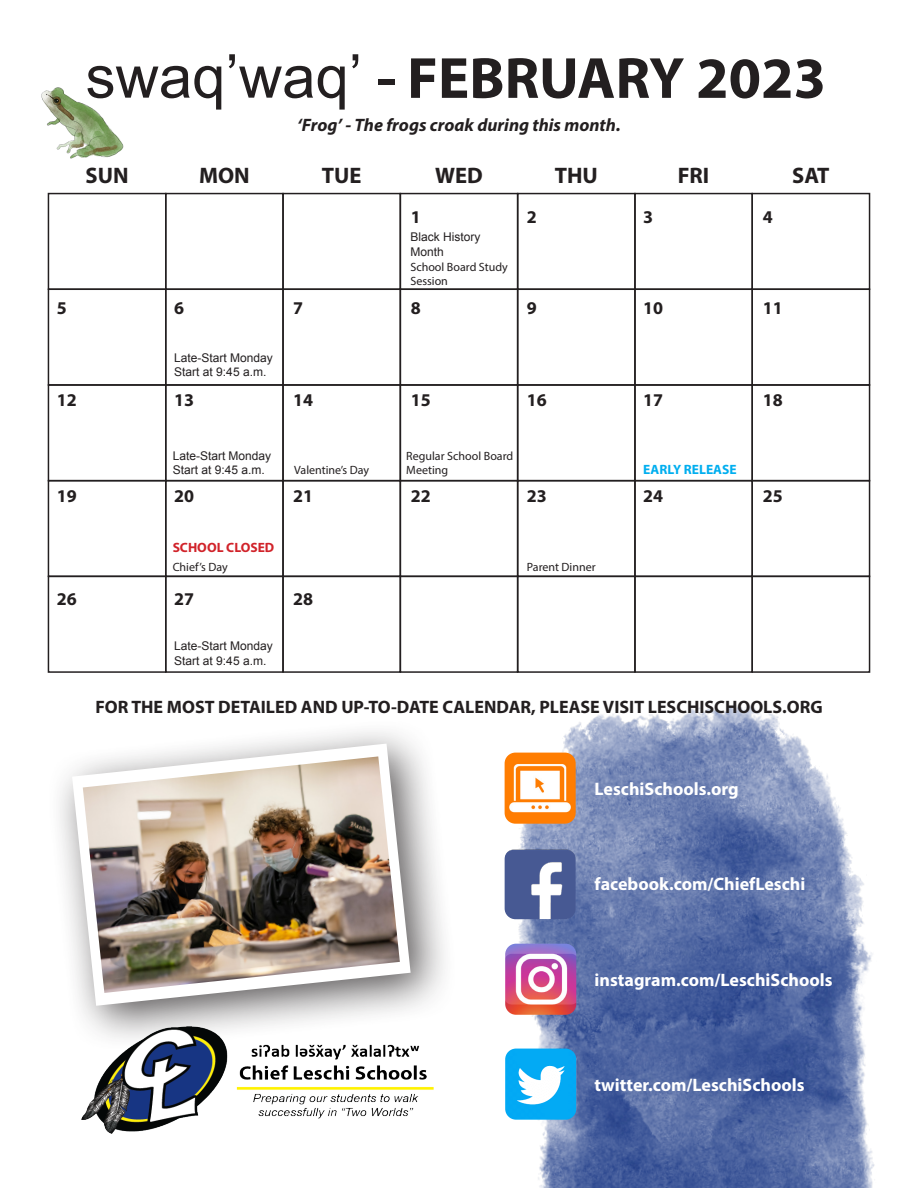
<style>
.page{position:relative;width:918px;height:1188px;background:#fff}
.page>*{position:absolute;margin:0;border:0;box-sizing:border-box;transform-origin:0 0}
.t1{font:700 58.5px "Myriad Pro";color:#231f20}
.t2{font:700 22.5px "Myriad Pro";color:#231f20}
.t3{font:700 18px "Myriad Pro";color:#231f20}
.t4{font:700 18px "Myriad Pro";color:#fff}
.t5{font:italic 700 18px "Myriad Pro";color:#231f20}
.t6{font:700 13.5px "Myriad Pro";color:#d1232a}
.t7{font:700 13.5px "Myriad Pro";color:#00aeef}
.t8{font:12px/14.4px "Arial";color:#231f20}
.t9{font:12px/14.4px "Myriad Pro";color:#231f20}
.s1{font-family:"Arial";font-weight:400;font-size:60px}
</style>
<div class="page">
<img style="left:504px;top:704px;width:371px;height:484px">
<div style="left:47px;top:718px;width:410px;height:334px;background:#231f20;opacity:.75"></div>
<svg style="left:72px;top:744px;width:339px;height:262px"></svg>
<img style="left:83px;top:756px;width:317px;height:237px">
<img style="left:505px;top:753px;width:71px;height:71px">
<img style="left:505px;top:1049px;width:71px;height:71px">
<img style="left:505px;top:944px;width:71px;height:71px">
<img style="left:505px;top:848px;width:71px;height:71px">
<img style="left:81px;top:1027px;width:353px;height:107px">
<div style="left:48px;top:193px;width:118px;height:97px;border:2px solid #231f20"></div>
<div style="left:165px;top:193px;width:119px;height:97px;border:2px solid #231f20"></div>
<div style="left:282px;top:193px;width:119px;height:97px;border:2px solid #231f20"></div>
<div style="left:400px;top:193px;width:118px;height:97px;border:2px solid #231f20"></div>
<div style="left:517px;top:193px;width:119px;height:97px;border:2px solid #231f20"></div>
<div style="left:634px;top:193px;width:119px;height:97px;border:2px solid #231f20"></div>
<div style="left:752px;top:193px;width:118px;height:97px;border:2px solid #231f20"></div>
<div style="left:48px;top:289px;width:118px;height:97px;border:2px solid #231f20"></div>
<div style="left:48px;top:384px;width:118px;height:97px;border:2px solid #231f20"></div>
<div style="left:48px;top:480px;width:118px;height:97px;border:2px solid #231f20"></div>
<div style="left:165px;top:289px;width:119px;height:97px;border:2px solid #231f20"></div>
<div style="left:282px;top:289px;width:119px;height:97px;border:2px solid #231f20"></div>
<div style="left:400px;top:289px;width:118px;height:97px;border:2px solid #231f20"></div>
<div style="left:517px;top:289px;width:119px;height:97px;border:2px solid #231f20"></div>
<div style="left:634px;top:289px;width:119px;height:97px;border:2px solid #231f20"></div>
<div style="left:752px;top:289px;width:118px;height:97px;border:2px solid #231f20"></div>
<div style="left:165px;top:384px;width:119px;height:97px;border:2px solid #231f20"></div>
<div style="left:282px;top:384px;width:119px;height:97px;border:2px solid #231f20"></div>
<div style="left:400px;top:384px;width:118px;height:97px;border:2px solid #231f20"></div>
<div style="left:517px;top:384px;width:119px;height:97px;border:2px solid #231f20"></div>
<div style="left:634px;top:384px;width:119px;height:97px;border:2px solid #231f20"></div>
<div style="left:752px;top:384px;width:118px;height:97px;border:2px solid #231f20"></div>
<div style="left:165px;top:480px;width:119px;height:97px;border:2px solid #231f20"></div>
<div style="left:282px;top:480px;width:119px;height:97px;border:2px solid #231f20"></div>
<div style="left:400px;top:480px;width:118px;height:97px;border:2px solid #231f20"></div>
<div style="left:517px;top:480px;width:119px;height:97px;border:2px solid #231f20"></div>
<div style="left:634px;top:480px;width:119px;height:97px;border:2px solid #231f20"></div>
<div style="left:752px;top:480px;width:118px;height:97px;border:2px solid #231f20"></div>
<div style="left:48px;top:576px;width:118px;height:97px;border:2px solid #231f20"></div>
<div style="left:165px;top:576px;width:119px;height:97px;border:2px solid #231f20"></div>
<div style="left:282px;top:576px;width:119px;height:97px;border:2px solid #231f20"></div>
<div style="left:400px;top:576px;width:118px;height:97px;border:2px solid #231f20"></div>
<div style="left:517px;top:576px;width:119px;height:97px;border:2px solid #231f20"></div>
<div style="left:634px;top:576px;width:119px;height:97px;border:2px solid #231f20"></div>
<div style="left:752px;top:576px;width:118px;height:97px;border:2px solid #231f20"></div>
<img style="left:41px;top:87px;width:100px;height:114px">
<p class="t1" style="left:86px;top:40px;width:742px"><span class="s1">swaq’waq’ -</span> FEBRUARY 2023</p>
<p class="t5" style="left:297px;top:113px;width:325px">‘Frog’ - The frogs croak during this month.</p>
<p class="t2" style="left:86px;top:160px;width:45px">SUN</p>
<p class="t2" style="left:199px;top:160px;width:52px">MON</p>
<p class="t2" style="left:322px;top:160px;width:41px">TUE</p>
<p class="t2" style="left:435px;top:160px;width:49px">WED</p>
<p class="t2" style="left:555px;top:160px;width:45px">THU</p>
<p class="t2" style="left:678px;top:160px;width:33px">FRI</p>
<p class="t2" style="left:792px;top:160px;width:39px">SAT</p>
<p class="t3" style="left:411px;top:205px;width:11px">1</p>
<p class="t3" style="left:527px;top:205px;width:11px">2</p>
<p class="t3" style="left:643px;top:205px;width:11px">3</p>
<p class="t3" style="left:763px;top:205px;width:11px">4</p>
<p class="t8" style="left:410px;top:230px;width:72px">Black History<br>Month</p>
<p class="t9" style="left:410px;top:260px;width:99px">School Board Study<br>Session</p>
<p class="t3" style="left:57px;top:296px;width:11px">5</p>
<p class="t3" style="left:174px;top:296px;width:11px">6</p>
<p class="t3" style="left:293px;top:296px;width:11px">7</p>
<p class="t3" style="left:411px;top:296px;width:11px">8</p>
<p class="t3" style="left:527px;top:296px;width:11px">9</p>
<p class="t3" style="left:643px;top:296px;width:21px">10</p>
<p class="t3" style="left:763px;top:296px;width:21px">11</p>
<p class="t8" style="left:174px;top:350px;width:100px">Late-Start Monday</p>
<p class="t8" style="left:174px;top:365px;width:94px">Start at 9:45 a.m.</p>
<p class="t3" style="left:57px;top:388px;width:21px">12</p>
<p class="t3" style="left:174px;top:388px;width:21px">13</p>
<p class="t3" style="left:293px;top:388px;width:21px">14</p>
<p class="t3" style="left:411px;top:388px;width:21px">15</p>
<p class="t3" style="left:527px;top:388px;width:21px">16</p>
<p class="t3" style="left:643px;top:388px;width:21px">17</p>
<p class="t3" style="left:763px;top:388px;width:21px">18</p>
<p class="t8" style="left:173px;top:449px;width:100px">Late-Start Monday</p>
<p class="t8" style="left:173px;top:463px;width:94px">Start at 9:45 a.m.</p>
<p class="t9" style="left:294px;top:463px;width:76px">Valentine’s Day</p>
<p class="t9" style="left:406px;top:449px;width:108px">Regular School Board<br>Meeting</p>
<p class="t7" style="left:643px;top:461px;width:95px">EARLY RELEASE</p>
<p class="t3" style="left:57px;top:484px;width:21px">19</p>
<p class="t3" style="left:174px;top:484px;width:21px">20</p>
<p class="t3" style="left:293px;top:484px;width:21px">21</p>
<p class="t3" style="left:411px;top:484px;width:21px">22</p>
<p class="t3" style="left:527px;top:484px;width:21px">23</p>
<p class="t3" style="left:643px;top:484px;width:21px">24</p>
<p class="t3" style="left:763px;top:484px;width:21px">25</p>
<p class="t6" style="left:173px;top:538px;width:103px">SCHOOL CLOSED</p>
<p class="t9" style="left:173px;top:559px;width:56px">Chief’s Day</p>
<p class="t3" style="left:57px;top:588px;width:21px">26</p>
<p class="t3" style="left:174px;top:588px;width:21px">27</p>
<p class="t3" style="left:293px;top:588px;width:21px">28</p>
<p class="t8" style="left:174px;top:639px;width:100px">Late-Start Monday</p>
<p class="t8" style="left:174px;top:653px;width:94px">Start at 9:45 a.m.</p>
<p class="t9" style="left:527px;top:559px;width:70px">Parent Dinner</p>
<p class="t3" style="left:95px;top:695px;width:729px">FOR THE MOST DETAILED AND UP-TO-DATE CALENDAR, PLEASE VISIT LESCHISCHOOLS.ORG</p>
<p class="t4" style="left:595px;top:777px;width:146px">LeschiSchools.org</p>
<p class="t4" style="left:595px;top:873px;width:212px">facebook.com/ChiefLeschi</p>
<p class="t4" style="left:595px;top:968px;width:240px">instagram.com/LeschiSchools</p>
<p class="t4" style="left:595px;top:1073px;width:212px">twitter.com/LeschiSchools</p>
</div>
